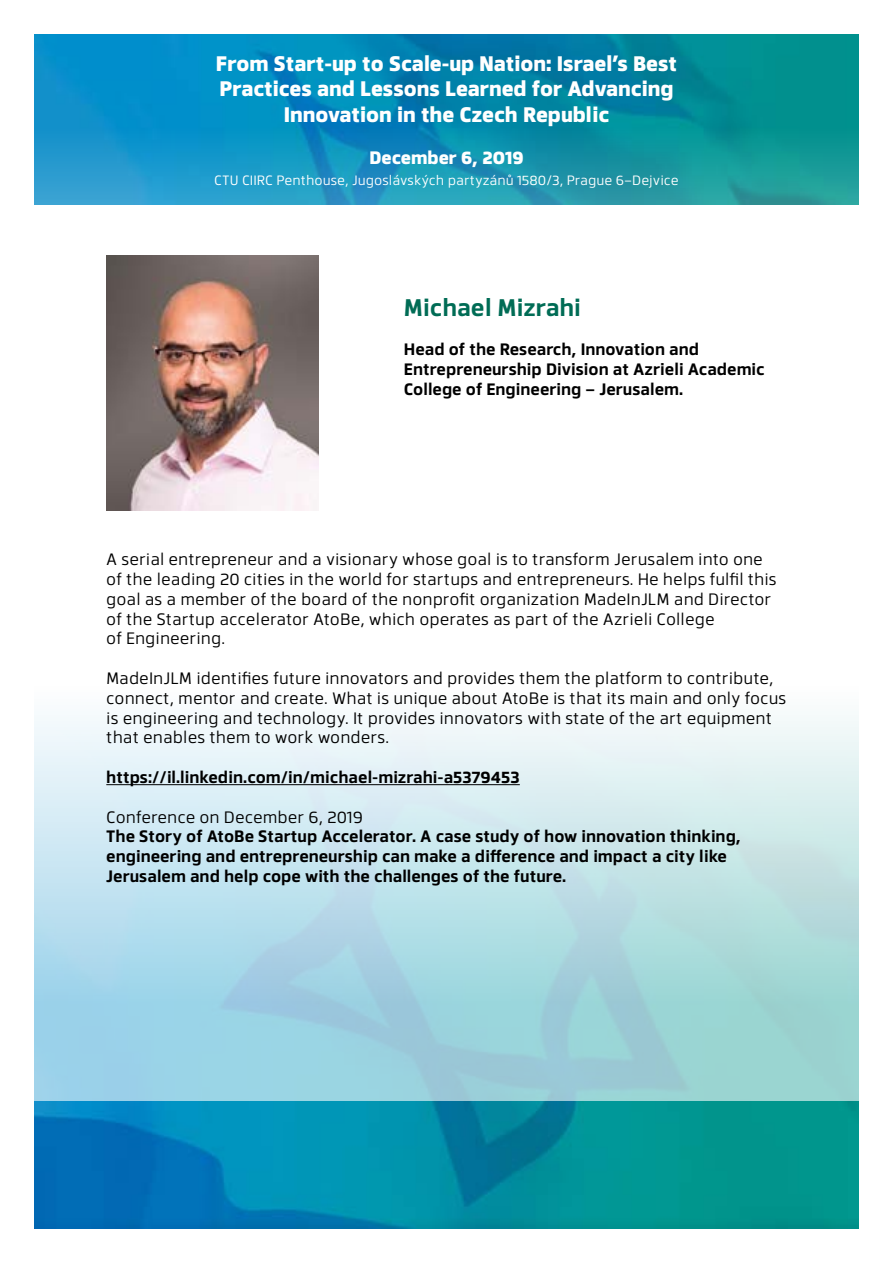
<style>
.page{position:relative;width:893px;height:1263px;background:#fff}
.page>*{position:absolute;margin:0;border:0;box-sizing:border-box;transform-origin:0 0}
.t1{font:700 24px "Facto";color:#006c55}
.t2{font:800 21px/25.2px "Facto";color:#fff;text-align:center}
.t3{font:800 18px "Facto";color:#fff}
.t4{font:16.5px/19.8px "Facto";color:#000}
.t5{font:700 16.5px/19.8px "Facto";color:#000}
.t6{font:13.5px "Facto";color:#fff}
</style>
<div class="page">
<img style="left:34px;top:34px;width:825px;height:170px">
<img style="left:34px;top:1101px;width:825px;height:128px">
<hr style="left:106px;top:784px;width:414px;height:1px;background:#000">
<img style="left:106px;top:255px;width:213px;height:255px">
<p class="t2" style="left:216px;top:50px;width:463px">From Start-up to Scale-up Nation: Israel’s Best<br>Practices and Lessons Learned for Advancing<br>Innovation in the Czech Republic</p>
<p class="t3" style="left:369px;top:144px;width:156px">December 6, 2019</p>
<p class="t6" style="left:214px;top:170px;width:466px">CTU CIIRC Penthouse, Jugoslávských partyzánů 1580/3, Prague 6–Dejvice</p>
<h1 class="t1" style="left:404px;top:289px;width:179px">Michael Mizrahi</h1>
<p class="t5" style="left:404px;top:339px;width:362px">Head of the Research, Innovation and<br>Entrepreneurship Division at Azrieli Academic<br>College of Engineering – Jerusalem.</p>
<p class="t4" style="left:106px;top:548px;width:672px">A serial entrepreneur and a visionary whose goal is to transform Jerusalem into one of the leading 20 cities in the world for startups and entrepreneurs. He helps fulfil this goal as a member of the board of the nonprofit organization MadeInJLM and Director of the Startup accelerator AtoBe, which operates as part of the Azrieli College<br>of Engineering.</p>
<p class="t4" style="left:106px;top:667px;width:682px">MadeInJLM identifies future innovators and provides them the platform to contribute, connect, mentor and create. What is unique about AtoBe is that its main and only focus is engineering and technology. It provides innovators with state of the art equipment that enables them to work wonders.</p>
<p class="t5" style="left:106px;top:766px;width:415px">https://il.linkedin.com/in/michael-mizrahi-a5379453</p>
<p class="t4" style="left:106px;top:806px;width:258px">Conference on December 6, 2019</p>
<p class="t5" style="left:106px;top:826px;width:636px">The Story of AtoBe Startup Accelerator. A case study of how innovation thinking, engineering and entrepreneurship can make a difference and impact a city like<br>Jerusalem and help cope with the challenges of the future.</p>
</div>
